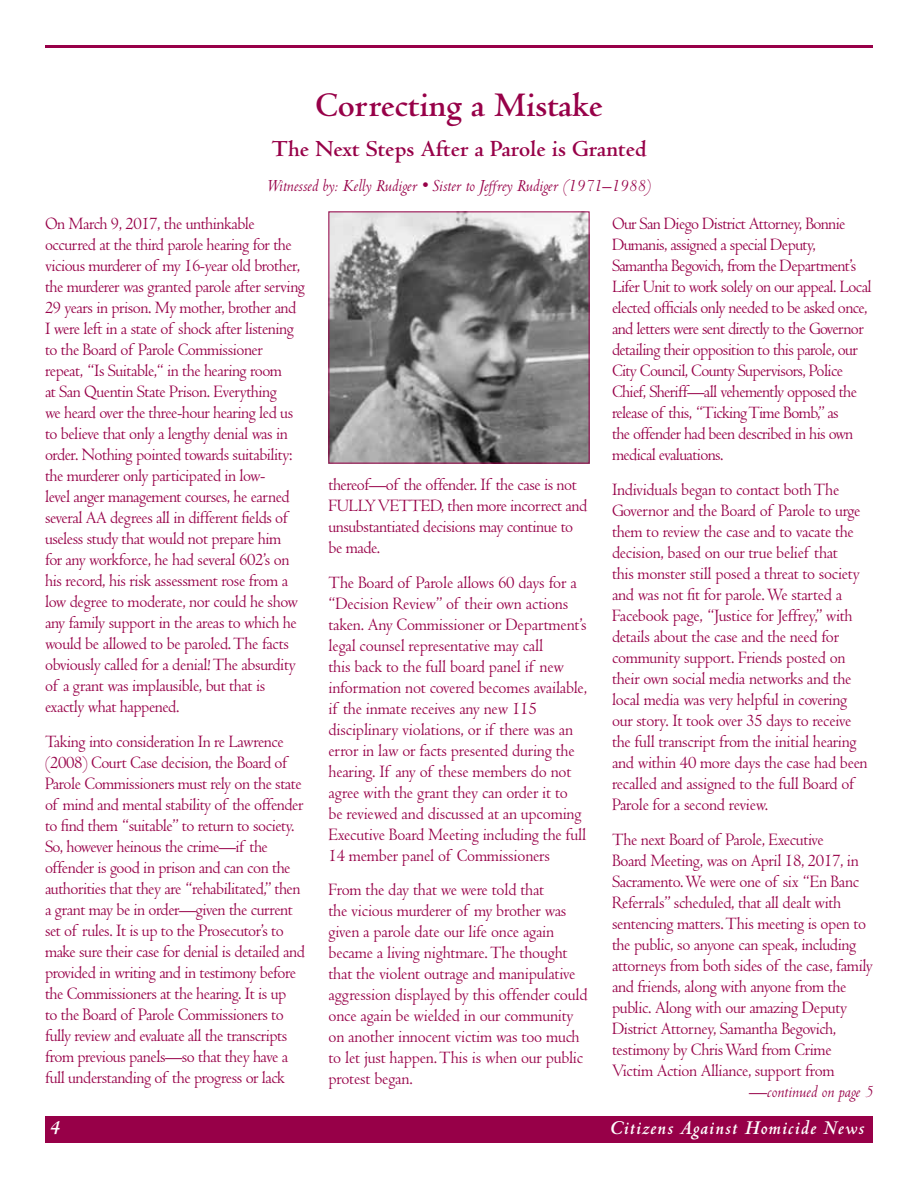
<style>
.page{position:relative;width:918px;height:1188px;background:#fff}
.page>*{position:absolute;margin:0;border:0;box-sizing:border-box;transform-origin:0 0}
.t1{font:700 36px "Centaur";color:#970048}
.t2{font:700 24px "Centaur";color:#970048}
.t3{font:italic 700 21px "Centaur";letter-spacing:.05em;color:#fff}
.t4{font:18px/21px "Centaur";letter-spacing:-.025em;color:#970048;scale:.95 1}
.t5{font:italic 18px "Centaur";color:#970048}
</style>
<div class="page">
<div style="left:45px;top:1116px;width:828px;height:27px;background:#970048"></div>
<hr style="left:45px;top:45px;width:828px;height:3px;background:#970048">
<img style="left:330px;top:214px;width:258px;height:248px">
<div style="left:328px;top:212px;width:262px;height:252px;border:1px solid #970048"></div>
<h1 class="t1" style="left:315px;top:85px;width:289px">Correcting a Mistake</h1>
<h2 class="t2" style="left:271px;top:136px;width:377px">The Next Steps After a Parole is Granted</h2>
<p class="t5" style="left:267px;top:176px;width:386px">Witnessed by: Kelly Rudiger • Sister to Jeffrey Rudiger (1971–1988)</p>
<p class="t4" style="left:45px;top:213px;width:275px">On March 9, 2017, the unthinkable occurred at the third parole hearing for the vicious murderer of my 16-year old brother, the murderer was granted parole after serving 29 years in prison. My mother, brother and I were left in a state of shock after listening to the Board of Parole Commissioner repeat, “Is Suitable,“ in the hearing room<br>at San Quentin State Prison. Everything<br>we heard over the three-hour hearing led us to believe that only a lengthy denial was in order. Nothing pointed towards suitability: the murderer only participated in low-<br>level anger management courses, he earned several AA degrees all in different fields of useless study that would not prepare him<br>for any workforce, he had several 602’s on his record, his risk assessment rose from a low degree to moderate, nor could he show any family support in the areas to which he would be allowed to be paroled. The facts obviously called for a denial! The absurdity of a grant was implausible, but that is exactly what happened.</p>
<p class="t4" style="left:45px;top:731px;width:275px">Taking into consideration In re Lawrence (2008) Court Case decision, the Board of Parole Commissioners must rely on the state of mind and mental stability of the offender to find them “suitable” to return to society.<br>So, however heinous the crime—if the offender is good in prison and can con the authorities that they are “rehabilitated,” then a grant may be in order—given the current set of rules. It is up to the Prosecutor’s to make sure their case for denial is detailed and provided in writing and in testimony before the Commissioners at the hearing. It is up<br>to the Board of Parole Commissioners to fully review and evaluate all the transcripts from previous panels—so that they have a full understanding of the progress or lack</p>
<p class="t4" style="left:612px;top:214px;width:275px">Our San Diego District Attorney, Bonnie Dumanis, assigned a special Deputy, Samantha Begovich, from the Department’s Lifer Unit to work solely on our appeal. Local elected officials only needed to be asked once, and letters were sent directly to the Governor detailing their opposition to this parole, our City Council, County Supervisors, Police Chief, Sheriff—all vehemently opposed the release of this, “Ticking Time Bomb,” as<br>the offender had been described in his own medical evaluations.</p>
<p class="t4" style="left:612px;top:479px;width:271px">Individuals began to contact both The Governor and the Board of Parole to urge them to review the case and to vacate the decision, based on our true belief that<br>this monster still posed a threat to society and was not fit for parole. We started a Facebook page, “Justice for Jeffrey,” with details about the case and the need for community support. Friends posted on their own social media networks and the local media was very helpful in covering our story. It took over 35 days to receive the full transcript from the initial hearing and within 40 more days the case had been recalled and assigned to the full Board of Parole for a second review.</p>
<p class="t4" style="left:612px;top:829px;width:276px">The next Board of Parole, Executive<br>Board Meeting, was on April 18, 2017, in Sacramento. We were one of six “En Banc Referrals” scheduled, that all dealt with sentencing matters. This meeting is open to the public, so anyone can speak, including attorneys from both sides of the case, family and friends, along with anyone from the public. Along with our amazing Deputy District Attorney, Samantha Begovich, testimony by Chris Ward from Crime Victim Action Alliance, support from</p>
<p class="t5" style="left:749px;top:1082px;width:126px">—continued on page 5</p>
<p class="t4" style="left:329px;top:475px;width:274px">thereof—of the offender. If the case is not FULLY VETTED, then more incorrect and unsubstantiated decisions may continue to be made.</p>
<p class="t4" style="left:329px;top:572px;width:274px">The Board of Parole allows 60 days for a “Decision Review” of their own actions taken. Any Commissioner or Department’s legal counsel representative may call<br>this back to the full board panel if new information not covered becomes available, if the inmate receives any new 115 disciplinary violations, or if there was an error in law or facts presented during the hearing. If any of these members do not agree with the grant they can order it to<br>be reviewed and discussed at an upcoming Executive Board Meeting including the full 14 member panel of Commissioners</p>
<p class="t4" style="left:329px;top:880px;width:274px">From the day that we were told that<br>the vicious murderer of my brother was given a parole date our life once again became a living nightmare. The thought that the violent outrage and manipulative aggression displayed by this offender could once again be wielded in our community on another innocent victim was too much to let just happen. This is when our public protest began.</p>
<p class="t3" style="left:50px;top:1117px;width:12px">4</p>
<p class="t3" style="left:609px;top:1117px;width:256px">Citizens Against Homicide News</p>
</div>
